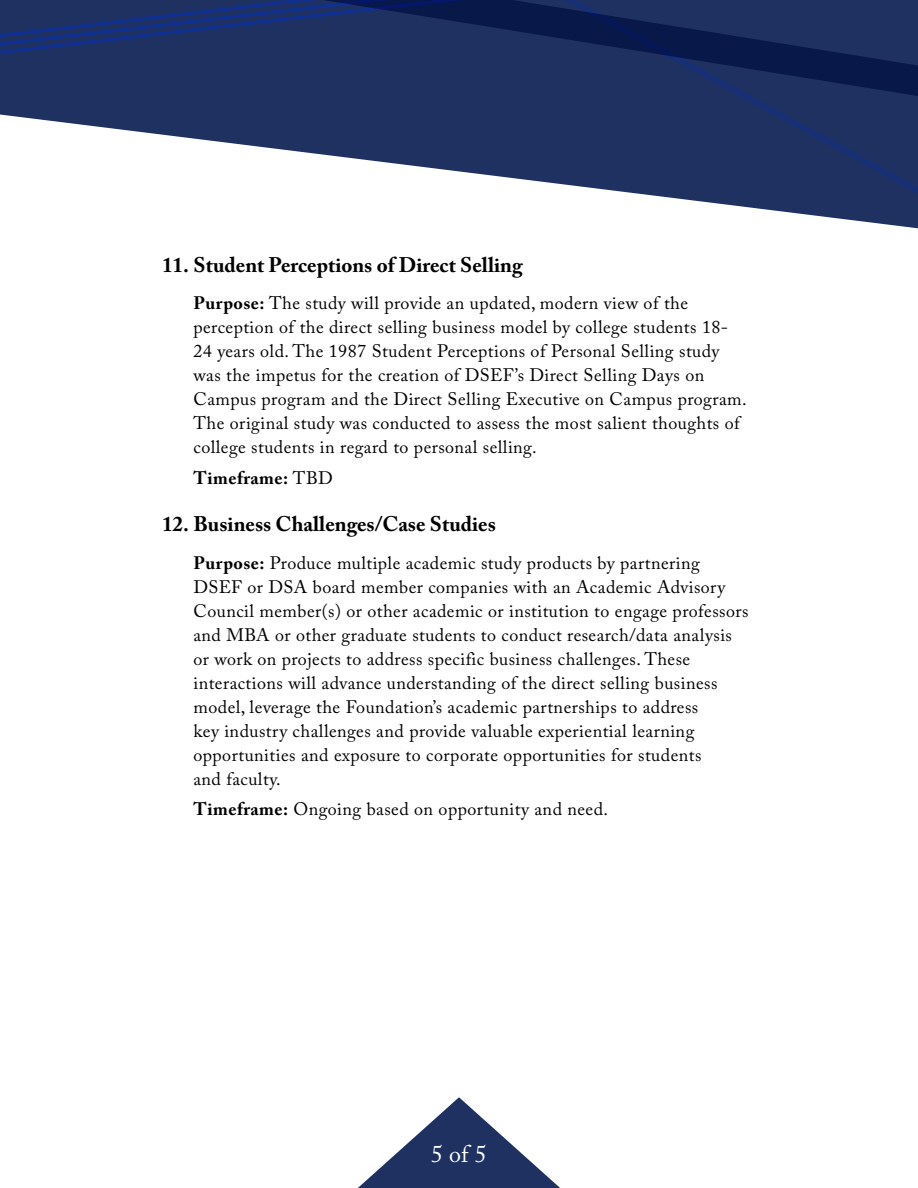
<style>
.page{position:relative;width:918px;height:1188px;background:#fff}
.page>*{position:absolute;margin:0;border:0;box-sizing:border-box;transform-origin:0 0}
.t1{font:24px "Adobe Caslon Pro";color:#fff}
.t2{font:700 21px "Adobe Caslon Pro";color:#000}
.t3{font:18px/24px "Adobe Caslon Pro";letter-spacing:.025em;color:#000}
.t4{font:700 18px "Adobe Caslon Pro";letter-spacing:.025em;color:#000}
.s1{font-weight:700}
.s2{font-weight:400}
</style>
<div class="page">
<svg style="left:358px;top:1097px;width:202px;height:91px"></svg>
<svg style="left:754px;top:208px;width:164px;height:21px"></svg>
<svg style="left:0;top:75px;width:291px;height:76px"></svg>
<svg style="left:0;top:0;width:291px;height:75px;background:#1c3066"></svg>
<svg style="left:291px;top:0;width:627px;height:208px;background:#32436e"></svg>
<p class="t2" style="left:162px;top:252px;width:362px">11. Student Perceptions of Direct Selling</p>
<p class="t3" style="left:194px;top:291px;width:555px"><span class="s1">Purpose:</span> The study will provide an updated, modern view of the perception of the direct selling business model by college students 18- 24 years old. The 1987 Student Perceptions of Personal Selling study was the impetus for the creation of DSEF’s Direct Selling Days on Campus program and the Direct Selling Executive on Campus program.<br>The original study was conducted to assess the most salient thoughts of college students in regard to personal selling.</p>
<p class="t4" style="left:194px;top:467px;width:141px">Timeframe: <span class="s2">TBD</span></p>
<p class="t2" style="left:162px;top:512px;width:335px">12. Business Challenges/Case Studies</p>
<p class="t3" style="left:194px;top:550px;width:557px"><span class="s1">Purpose:</span> Produce multiple academic study products by partnering DSEF or DSA board member companies with an Academic Advisory Council member(s) or other academic or institution to engage professors and MBA or other graduate students to conduct research/data analysis or work on projects to address specific business challenges. These interactions will advance understanding of the direct selling business model, leverage the Foundation’s academic partnerships to address<br>key industry challenges and provide valuable experiential learning opportunities and exposure to corporate opportunities for students<br>and faculty.</p>
<p class="t3" style="left:194px;top:797px;width:416px"><span class="s1">Timeframe:</span> Ongoing based on opportunity and need.</p>
<h1 class="t1" style="left:431px;top:1140px;width:57px">5 of 5</h1>
</div>
